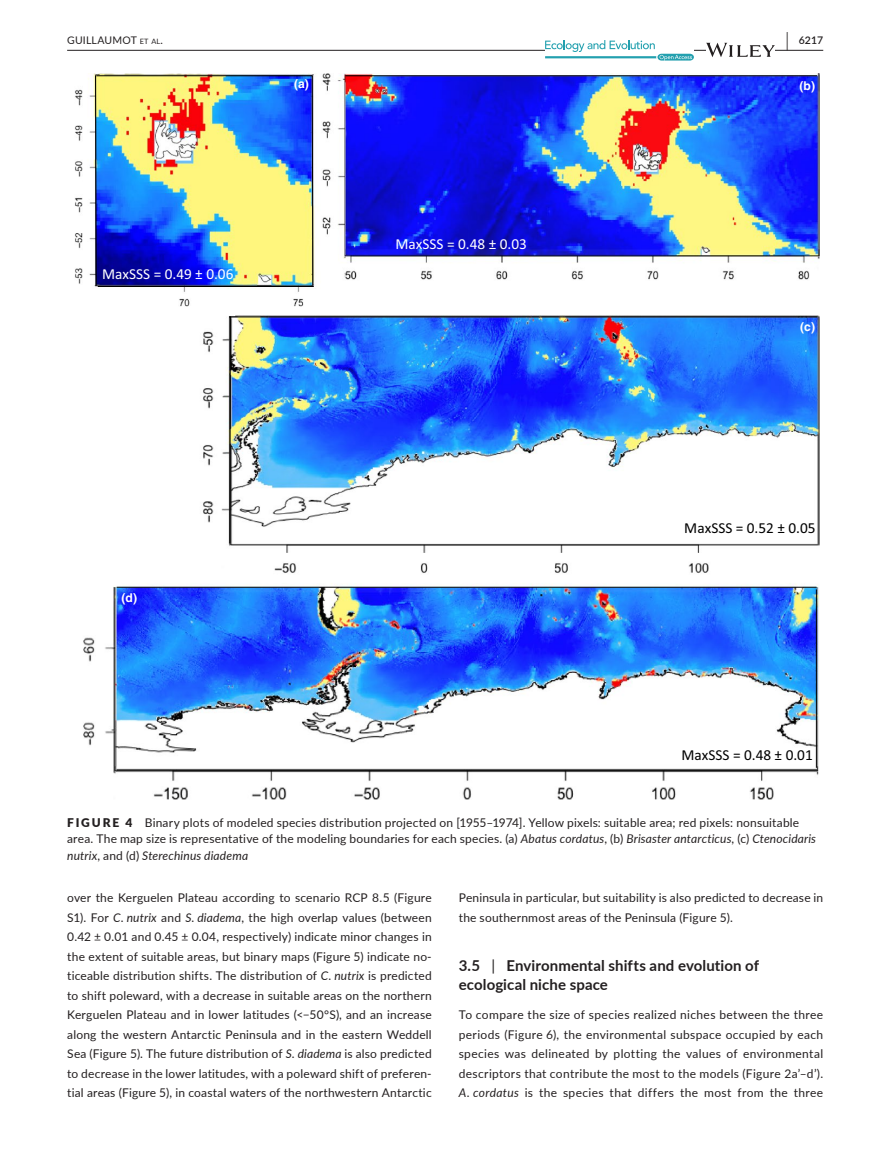
<style>
.page{position:relative;width:893px;height:1174px;background:#fff}
.page>*{position:absolute;margin:0;border:0;box-sizing:border-box;transform-origin:0 0}
.t1{font:600 19.5px "Lato";color:#231f20;scale:.48 1}
.t2{font:15.3px "Calibri";color:#000}
.t3{font:15.3px "Calibri";color:#fff}
.t4{font:700 15px/19.5px "Lato";letter-spacing:.005em;color:#231f20}
.t5{font:700 12.15px "Helvetica";color:#fff}
.t6{font:12px/19.5px "Lato";letter-spacing:.015em;color:#231f20;text-align:justify}
.t7{font:10.5px "Lato";letter-spacing:.02em;color:#231f20}
.t8{font:600 10.5px "Lato";color:#231f20}
.s1{font-size:7.35px}
.s2{font-weight:900}
.s3{font-style:italic}
.s4{font-weight:400}
</style>
<div class="page">
<hr style="left:67px;top:50px;width:756px;height:1px;background:#231f20">
<svg style="left:545px;top:40px;width:149px;height:21px"></svg>
<svg style="left:706px;top:43px;width:69px;height:14px"></svg>
<img style="left:75px;top:73px;width:744px;height:726px">
<svg style="left:95px;top:74px;width:723px;height:694px"></svg>
<h1 class="t1" style="left:786px;top:26px;width:7px">|</h1>
<p class="t7" style="left:67px;top:33px;width:97px">GUILLAUMOT <span class="s1">et al</span>.</p>
<p class="t8" style="left:799px;top:33px;width:26px">6217</p>
<p class="t5" style="left:294px;top:76px;width:16px">(a)</p>
<p class="t5" style="left:800px;top:79px;width:17px">(b)</p>
<p class="t3" style="left:102px;top:264px;width:133px">MaxSSS = 0.49 ± 0.06</p>
<p class="t5" style="left:122px;top:590px;width:17px">(d)</p>
<p class="t3" style="left:396px;top:234px;width:133px">MaxSSS = 0.48 ± 0.03</p>
<p class="t5" style="left:800px;top:320px;width:16px">(c)</p>
<p class="t2" style="left:684px;top:518px;width:133px">MaxSSS = 0.52 ± 0.05</p>
<p class="t2" style="left:681px;top:745px;width:133px">MaxSSS = 0.48 ± 0.01</p>
<p class="t6" style="left:67px;top:813px;width:750px;line-height:16.5px;text-align:left"><span class="s2">FIGURE 4</span> Binary plots of modeled species distribution projected on [1955–1974]. Yellow pixels: suitable area; red pixels: nonsuitable area. The map size is representative of the modeling boundaries for each species. (a) <span class="s3">Abatus cordatus</span>, (b) <span class="s3">Brisaster antarcticus</span>, (c) <span class="s3">Ctenocidaris nutrix</span>, and (d) <span class="s3">Sterechinus diadema</span></p>
<p class="t6" style="left:67px;top:887px;width:366px">over the Kerguelen Plateau according to scenario RCP 8.5 (Figure S1). For <span class="s3">C. nutrix</span> and <span class="s3">S. diadema</span>, the high overlap values (between 0.42 ± 0.01 and 0.45 ± 0.04, respectively) indicate minor changes in the extent of suitable areas, but binary maps (Figure 5) indicate no&shy;ticeable distribution shifts. The distribution of <span class="s3">C. nutrix</span> is predicted to shift poleward, with a decrease in suitable areas on the northern Kerguelen Plateau and in lower latitudes (&lt;−50°S), and an increase along the western Antarctic Peninsula and in the eastern Weddell Sea (Figure 5). The future distribution of <span class="s3">S. diadema</span> is also predicted to decrease in the lower latitudes, with a poleward shift of preferen&shy;tial areas (Figure 5), in coastal waters of the northwestern Antarctic</p>
<p class="t6" style="left:459px;top:887px;width:366px">Peninsula in particular, but suitability is also predicted to decrease in the southernmost areas of the Peninsula (Figure 5).</p>
<p class="t4" style="left:459px;top:954px;width:302px">3.5 <span class="s4">|</span> Environmental shifts and evolution of ecological niche space</p>
<p class="t6" style="left:459px;top:1004px;width:366px">To compare the size of species realized niches between the three periods (Figure 6), the environmental subspace occupied by each species was delineated by plotting the values of environmental descriptors that contribute the most to the models (Figure 2a’–d’).<br><span class="s3">A. cordatus</span> is the species that differs the most from the three</p>
</div>
